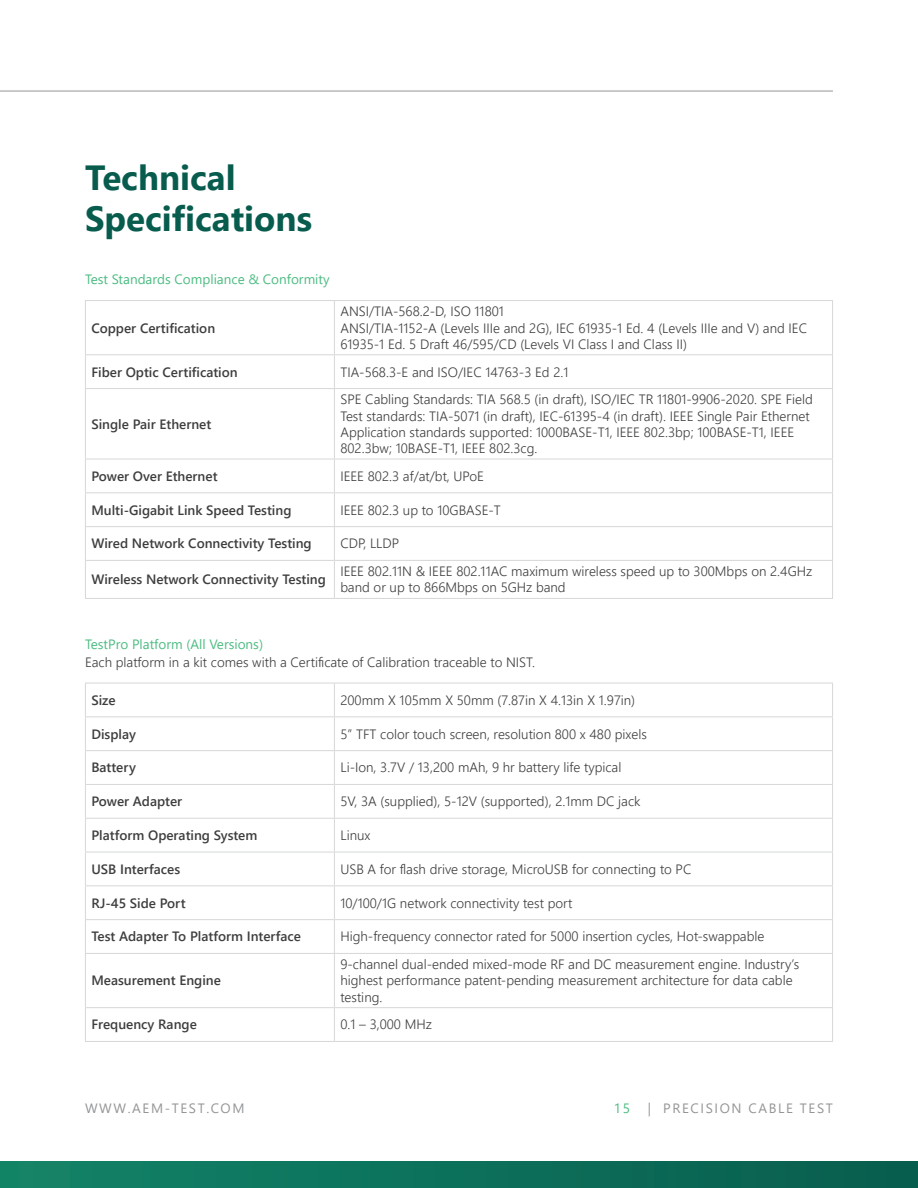
<style>
.page{position:relative;width:918px;height:1188px;background:#fff}
.page>*{position:absolute;margin:0;border:0;box-sizing:border-box;transform-origin:0 0}
.t1{font:700 34.95px/41.8px "Segoe UI";color:#075c4d}
.t2{font:300 13.5px/16.2px "Segoe UI";color:#3e3e3f}
.t3{font:600 13.5px "Segoe UI";color:#3e3e3f}
.t4{font:13.5px "Segoe UI";color:#4dbc82}
.t5{font:13.5px "Segoe UI";letter-spacing:.12em;color:#939598}
</style>
<div class="page">
<div style="left:0;top:1162px;width:918px;height:26px;background:linear-gradient(to right,#138467,#085d4d)"></div>
<hr style="left:0;top:91px;width:833px;height:1px;background:#939598">
<hr style="left:85px;top:300px;width:249px;height:1px;background:#d6d7d8">
<hr style="left:85px;top:301px;width:1px;height:53px;background:#d6d7d8">
<hr style="left:334px;top:300px;width:499px;height:1px;background:#d6d7d8">
<hr style="left:334px;top:301px;width:1px;height:53px;background:#d6d7d8">
<hr style="left:832px;top:301px;width:1px;height:53px;background:#d6d7d8">
<hr style="left:85px;top:354px;width:249px;height:1px;background:#d6d7d8">
<hr style="left:85px;top:355px;width:1px;height:33px;background:#d6d7d8">
<hr style="left:334px;top:354px;width:499px;height:1px;background:#d6d7d8">
<hr style="left:334px;top:355px;width:1px;height:33px;background:#d6d7d8">
<hr style="left:832px;top:355px;width:1px;height:33px;background:#d6d7d8">
<hr style="left:85px;top:388px;width:249px;height:1px;background:#d6d7d8">
<hr style="left:85px;top:389px;width:1px;height:70px;background:#d6d7d8">
<hr style="left:334px;top:388px;width:499px;height:1px;background:#d6d7d8">
<hr style="left:334px;top:389px;width:1px;height:70px;background:#d6d7d8">
<hr style="left:832px;top:389px;width:1px;height:70px;background:#d6d7d8">
<hr style="left:85px;top:459px;width:249px;height:1px;background:#d6d7d8">
<hr style="left:85px;top:459px;width:1px;height:33px;background:#d6d7d8">
<hr style="left:334px;top:459px;width:499px;height:1px;background:#d6d7d8">
<hr style="left:334px;top:459px;width:1px;height:33px;background:#d6d7d8">
<hr style="left:832px;top:459px;width:1px;height:33px;background:#d6d7d8">
<hr style="left:85px;top:492px;width:249px;height:1px;background:#d6d7d8">
<hr style="left:85px;top:493px;width:1px;height:33px;background:#d6d7d8">
<hr style="left:334px;top:492px;width:499px;height:1px;background:#d6d7d8">
<hr style="left:334px;top:493px;width:1px;height:33px;background:#d6d7d8">
<hr style="left:832px;top:493px;width:1px;height:33px;background:#d6d7d8">
<hr style="left:85px;top:526px;width:249px;height:1px;background:#d6d7d8">
<hr style="left:85px;top:527px;width:1px;height:33px;background:#d6d7d8">
<hr style="left:334px;top:526px;width:499px;height:1px;background:#d6d7d8">
<hr style="left:334px;top:527px;width:1px;height:33px;background:#d6d7d8">
<hr style="left:832px;top:527px;width:1px;height:33px;background:#d6d7d8">
<hr style="left:85px;top:560px;width:249px;height:1px;background:#d6d7d8">
<hr style="left:85px;top:561px;width:1px;height:37px;background:#d6d7d8">
<hr style="left:334px;top:560px;width:499px;height:1px;background:#d6d7d8">
<hr style="left:334px;top:561px;width:1px;height:37px;background:#d6d7d8">
<hr style="left:832px;top:561px;width:1px;height:37px;background:#d6d7d8">
<hr style="left:85px;top:598px;width:249px;height:1px;background:#d6d7d8">
<hr style="left:334px;top:598px;width:499px;height:1px;background:#d6d7d8">
<hr style="left:85px;top:683px;width:249px;height:1px;background:#d6d7d8">
<hr style="left:85px;top:683px;width:1px;height:33px;background:#d6d7d8">
<hr style="left:334px;top:683px;width:499px;height:1px;background:#d6d7d8">
<hr style="left:334px;top:683px;width:1px;height:33px;background:#d6d7d8">
<hr style="left:832px;top:683px;width:1px;height:33px;background:#d6d7d8">
<hr style="left:85px;top:716px;width:249px;height:1px;background:#d6d7d8">
<hr style="left:85px;top:717px;width:1px;height:33px;background:#d6d7d8">
<hr style="left:334px;top:716px;width:499px;height:1px;background:#d6d7d8">
<hr style="left:334px;top:717px;width:1px;height:33px;background:#d6d7d8">
<hr style="left:832px;top:717px;width:1px;height:33px;background:#d6d7d8">
<hr style="left:85px;top:750px;width:249px;height:1px;background:#d6d7d8">
<hr style="left:85px;top:751px;width:1px;height:33px;background:#d6d7d8">
<hr style="left:334px;top:750px;width:499px;height:1px;background:#d6d7d8">
<hr style="left:334px;top:751px;width:1px;height:33px;background:#d6d7d8">
<hr style="left:832px;top:751px;width:1px;height:33px;background:#d6d7d8">
<hr style="left:85px;top:784px;width:249px;height:1px;background:#d6d7d8">
<hr style="left:85px;top:785px;width:1px;height:33px;background:#d6d7d8">
<hr style="left:334px;top:784px;width:499px;height:1px;background:#d6d7d8">
<hr style="left:334px;top:785px;width:1px;height:33px;background:#d6d7d8">
<hr style="left:832px;top:785px;width:1px;height:33px;background:#d6d7d8">
<hr style="left:85px;top:818px;width:249px;height:1px;background:#d6d7d8">
<hr style="left:85px;top:819px;width:1px;height:33px;background:#d6d7d8">
<hr style="left:334px;top:818px;width:499px;height:1px;background:#d6d7d8">
<hr style="left:334px;top:819px;width:1px;height:33px;background:#d6d7d8">
<hr style="left:832px;top:819px;width:1px;height:33px;background:#d6d7d8">
<hr style="left:85px;top:852px;width:249px;height:1px;background:#d6d7d8">
<hr style="left:85px;top:852px;width:1px;height:33px;background:#d6d7d8">
<hr style="left:334px;top:852px;width:499px;height:1px;background:#d6d7d8">
<hr style="left:334px;top:852px;width:1px;height:33px;background:#d6d7d8">
<hr style="left:832px;top:852px;width:1px;height:33px;background:#d6d7d8">
<hr style="left:85px;top:885px;width:249px;height:1px;background:#d6d7d8">
<hr style="left:85px;top:886px;width:1px;height:33px;background:#d6d7d8">
<hr style="left:334px;top:885px;width:499px;height:1px;background:#d6d7d8">
<hr style="left:334px;top:886px;width:1px;height:33px;background:#d6d7d8">
<hr style="left:832px;top:886px;width:1px;height:33px;background:#d6d7d8">
<hr style="left:85px;top:919px;width:249px;height:1px;background:#d6d7d8">
<hr style="left:85px;top:920px;width:1px;height:33px;background:#d6d7d8">
<hr style="left:334px;top:919px;width:499px;height:1px;background:#d6d7d8">
<hr style="left:334px;top:920px;width:1px;height:33px;background:#d6d7d8">
<hr style="left:832px;top:920px;width:1px;height:33px;background:#d6d7d8">
<hr style="left:85px;top:953px;width:249px;height:1px;background:#d6d7d8">
<hr style="left:85px;top:954px;width:1px;height:53px;background:#d6d7d8">
<hr style="left:334px;top:953px;width:499px;height:1px;background:#d6d7d8">
<hr style="left:334px;top:954px;width:1px;height:53px;background:#d6d7d8">
<hr style="left:832px;top:954px;width:1px;height:53px;background:#d6d7d8">
<hr style="left:85px;top:1007px;width:249px;height:1px;background:#d6d7d8">
<hr style="left:85px;top:1008px;width:1px;height:33px;background:#d6d7d8">
<hr style="left:334px;top:1007px;width:499px;height:1px;background:#d6d7d8">
<hr style="left:334px;top:1008px;width:1px;height:33px;background:#d6d7d8">
<hr style="left:832px;top:1008px;width:1px;height:33px;background:#d6d7d8">
<hr style="left:85px;top:1041px;width:249px;height:1px;background:#d6d7d8">
<hr style="left:334px;top:1041px;width:499px;height:1px;background:#d6d7d8">
<h1 class="t1" style="left:85px;top:153px;width:229px">Technical<br>Specifications</h1>
<p class="t4" style="left:85px;top:267px;width:246px">Test Standards Compliance &amp; Conformity</p>
<p class="t3" style="left:91px;top:315px;width:125px">Copper Certification</p>
<p class="t2" style="left:340px;top:302px;width:468px">ANSI/TIA-568.2-D, ISO 11801<br>ANSI/TIA-1152-A (Levels IIIe and 2G), IEC 61935-1 Ed. 4 (Levels IIIe and V) and IEC<br>61935-1 Ed. 5 Draft 46/595/CD (Levels VI Class I and Class II)</p>
<p class="t3" style="left:91px;top:359px;width:148px">Fiber Optic Certification</p>
<p class="t2" style="left:340px;top:362px;width:230px">TIA-568.3-E and ISO/IEC 14763-3 Ed 2.1</p>
<p class="t3" style="left:91px;top:411px;width:121px">Single Pair Ethernet</p>
<p class="t2" style="left:340px;top:390px;width:474px">SPE Cabling Standards: TIA 568.5 (in draft), ISO/IEC TR 11801-9906-2020. SPE Field Test standards: TIA-5071 (in draft), IEC-61395-4 (in draft). IEEE Single Pair Ethernet Application standards supported: 1000BASE-T1, IEEE 802.3bp; 100BASE-T1, IEEE 802.3bw; 10BASE-T1, IEEE 802.3cg.</p>
<p class="t3" style="left:91px;top:463px;width:128px">Power Over Ethernet</p>
<p class="t2" style="left:340px;top:467px;width:145px">IEEE 802.3 af/at/bt, UPoE</p>
<p class="t3" style="left:91px;top:497px;width:202px">Multi-Gigabit Link Speed Testing</p>
<p class="t2" style="left:340px;top:500px;width:162px">IEEE 802.3 up to 10GBASE-T</p>
<p class="t3" style="left:91px;top:531px;width:222px">Wired Network Connectivity Testing</p>
<p class="t2" style="left:340px;top:534px;width:60px">CDP, LLDP</p>
<p class="t3" style="left:91px;top:567px;width:236px">Wireless Network Connectivity Testing</p>
<p class="t2" style="left:340px;top:562px;width:473px">IEEE 802.11N &amp; IEEE 802.11AC maximum wireless speed up to 300Mbps on 2.4GHz band or up to 866Mbps on 5GHz band</p>
<p class="t4" style="left:85px;top:631px;width:180px">TestPro Platform (All Versions)</p>
<p class="t2" style="left:85px;top:652px;width:451px">Each platform in a kit comes with a Certificate of Calibration traceable to NIST.</p>
<p class="t3" style="left:91px;top:687px;width:26px">Size</p>
<p class="t2" style="left:340px;top:691px;width:296px">200mm X 105mm X 50mm (7.87in X 4.13in X 1.97in)</p>
<p class="t3" style="left:91px;top:721px;width:46px">Display</p>
<p class="t2" style="left:340px;top:724px;width:308px">5” TFT color touch screen, resolution 800 x 480 pixels</p>
<p class="t3" style="left:91px;top:755px;width:46px">Battery</p>
<p class="t2" style="left:340px;top:758px;width:283px">Li-Ion, 3.7V / 13,200 mAh, 9 hr battery life typical</p>
<p class="t3" style="left:91px;top:789px;width:92px">Power Adapter</p>
<p class="t2" style="left:340px;top:792px;width:302px">5V, 3A (supplied), 5-12V (supported), 2.1mm DC jack</p>
<p class="t3" style="left:91px;top:823px;width:168px">Platform Operating System</p>
<p class="t2" style="left:340px;top:826px;width:32px">Linux</p>
<p class="t3" style="left:91px;top:856px;width:90px">USB Interfaces</p>
<p class="t2" style="left:340px;top:860px;width:353px">USB A for flash drive storage, MicroUSB for connecting to PC</p>
<p class="t3" style="left:91px;top:890px;width:96px">RJ-45 Side Port</p>
<p class="t2" style="left:340px;top:893px;width:234px">10/100/1G network connectivity test port</p>
<p class="t3" style="left:91px;top:924px;width:211px">Test Adapter To Platform Interface</p>
<p class="t2" style="left:340px;top:927px;width:426px">High-frequency connector rated for 5000 insertion cycles, Hot-swappable</p>
<p class="t3" style="left:91px;top:968px;width:131px">Measurement Engine</p>
<p class="t2" style="left:340px;top:955px;width:460px">9-channel dual-ended mixed-mode RF and DC measurement engine. Industry’s highest performance patent-pending measurement architecture for data cable testing.</p>
<p class="t3" style="left:91px;top:1012px;width:107px">Frequency Range</p>
<p class="t2" style="left:340px;top:1015px;width:93px">0.1 – 3,000 MHz</p>
<p class="t5" style="left:85px;top:1095px;width:161px">WWW.AEM-TEST.COM</p>
<p class="t4" style="left:614px;top:1095px;width:18px">15</p>
<p class="t5" style="left:648px;top:1095px;width:187px">| PRECISION CABLE TEST</p>
</div>
